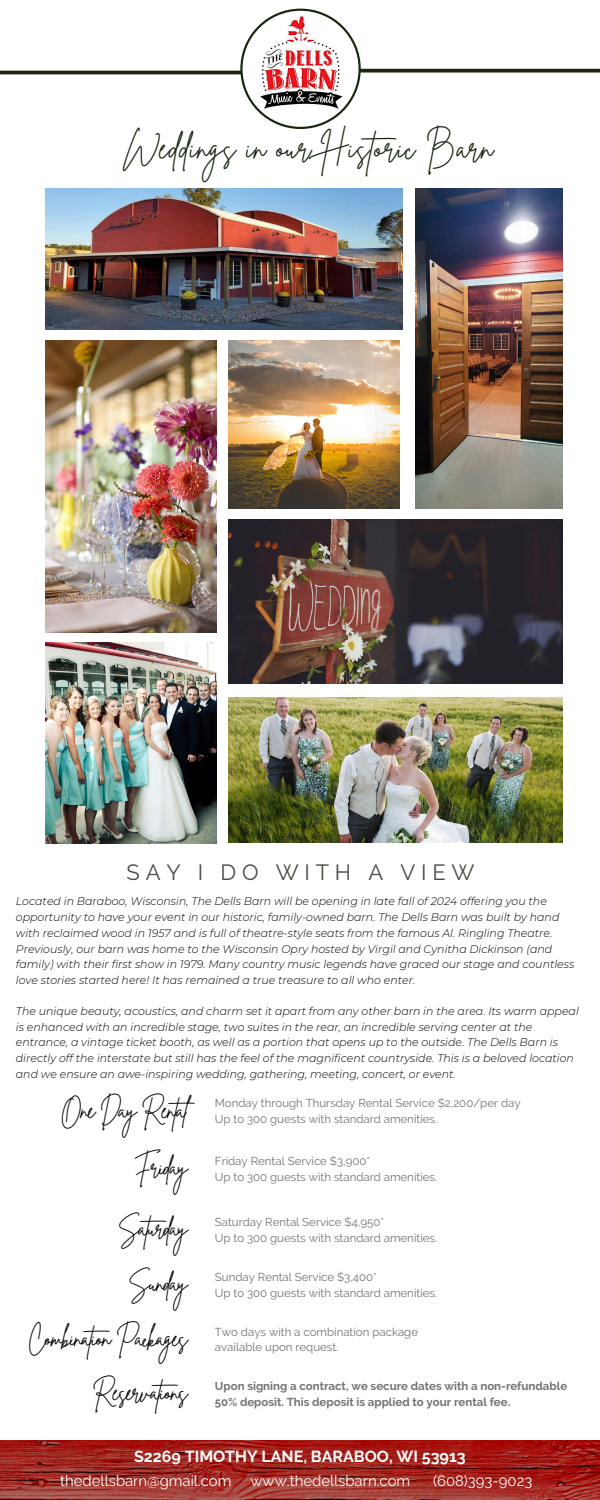
<style>
.page{position:relative;width:600px;height:1500px;background:#fff}
.page>*{position:absolute;margin:0;border:0;box-sizing:border-box;transform-origin:0 0}
.t1{font:31.2px "Brittany Signature";letter-spacing:.015em;color:#17260f}
.t2{font:23.5px "Brittany Signature";letter-spacing:-.05em;color:#000}
.t3{font:22px "Raleway";letter-spacing:.265em;color:#4e4942}
.t4{font:700 16px "Raleway";color:#fff}
.t5{font:14.9px "Raleway";color:#fff}
.t6{font:11.5px "Raleway";color:#737373}
.t7{font:700 11.5px/15.8px "Raleway";color:#737373}
.t8{font:italic 300 11px/15.8px "Montserrat";color:#000}
</style>
<div class="page">
<img style="left:46px;top:189px;width:356px;height:141px">
<img style="left:415px;top:189px;width:147px;height:320px">
<img style="left:229px;top:341px;width:170px;height:168px">
<img style="left:229px;top:697px;width:334px;height:146px">
<img style="left:46px;top:341px;width:170px;height:292px">
<img style="left:229px;top:520px;width:334px;height:164px">
<hr style="left:0;top:71px;width:243px;height:3px;background:#17260f">
<svg style="left:361px;top:69px;width:239px;height:4px"></svg>
<svg style="left:240px;top:9px;width:121px;height:120px"></svg>
<img style="left:46px;top:643px;width:170px;height:200px">
<img style="left:0;top:1440px;width:600px;height:60px">
<p class="t1" style="left:123px;top:128px;width:371px">Weddings in our Historic Barn</p>
<h2 class="t3" style="left:127px;top:859px;width:349px">SAY I DO WITH A VIEW</h2>
<p class="t8" style="left:16px;top:894px;width:560px">Located in Baraboo, Wisconsin, The Dells Barn will be opening in late fall of 2024 offering you the opportunity to have your event in our historic, family-owned barn. The Dells Barn was built by hand with reclaimed wood in 1957 and is full of theatre-style seats from the famous Al. Ringling Theatre.<br>Previously, our barn was home to the Wisconsin Opry hosted by Virgil and Cynitha Dickinson (and family) with their first show in 1979. Many country music legends have graced our stage and countless love stories started here! It has remained a true treasure to all who enter.</p>
<h3 class="t8" style="left:16px;top:1003px;width:565px">The unique beauty, acoustics, and charm set it apart from any other barn in the area. Its warm appeal is enhanced with an incredible stage, two suites in the rear, an incredible serving center at the entrance, a vintage ticket booth, as well as a portion that opens up to the outside. The Dells Barn is directly off the interstate but still has the feel of the magnificent countryside. This is a beloved location and we ensure an awe-inspiring wedding, gathering, meeting, concert, or event.</h3>
<p class="t2" style="left:61px;top:1094px;width:142px">One Day Rental</p>
<p class="t2" style="left:134px;top:1152px;width:56px">Friday</p>
<p class="t6" style="left:215px;top:1154px;width:157px">Friday Rental Service $3,900*</p>
<p class="t6" style="left:215px;top:1097px;width:307px">Monday through Thursday Rental Service $2,200/per day</p>
<p class="t6" style="left:215px;top:1112px;width:224px">Up to 300 guests with standard amenities.</p>
<h3 class="t6" style="left:215px;top:1170px;width:224px">Up to 300 guests with standard amenities.</h3>
<h3 class="t2" style="left:118px;top:1213px;width:71px">Saturday</h3>
<p class="t6" style="left:215px;top:1215px;width:171px">Saturday Rental Service $4,950*</p>
<p class="t6" style="left:215px;top:1231px;width:224px">Up to 300 guests with standard amenities.</p>
<h3 class="t2" style="left:129px;top:1268px;width:61px">Sunday</h3>
<p class="t6" style="left:215px;top:1270px;width:163px">Sunday Rental Service $3,400*</p>
<p class="t6" style="left:215px;top:1286px;width:224px">Up to 300 guests with standard amenities.</p>
<h3 class="t2" style="left:28px;top:1322px;width:161px">Combination Packages</h3>
<h6 class="t6" style="left:215px;top:1325px;width:205px">Two days with a combination package</h6>
<p class="t6" style="left:215px;top:1341px;width:125px">available upon request.</p>
<h4 class="t2" style="left:93px;top:1376px;width:97px">Reservations</h4>
<h5 class="t7" style="left:215px;top:1378px;width:354px">Upon signing a contract, we secure dates with a non-refundable<br>50% deposit. This deposit is applied to your rental fee.</h5>
<h3 class="t4" style="left:134px;top:1447px;width:333px">S2269 TIMOTHY LANE, BARABOO, WI 53913</h3>
<p class="t5" style="left:60px;top:1472px;width:173px">thedellsbarn@gmail.com</p>
<p class="t5" style="left:251px;top:1472px;width:161px">www.thedellsbarn.com</p>
<p class="t5" style="left:433px;top:1472px;width:101px">(608)393-9023</p>
</div>
